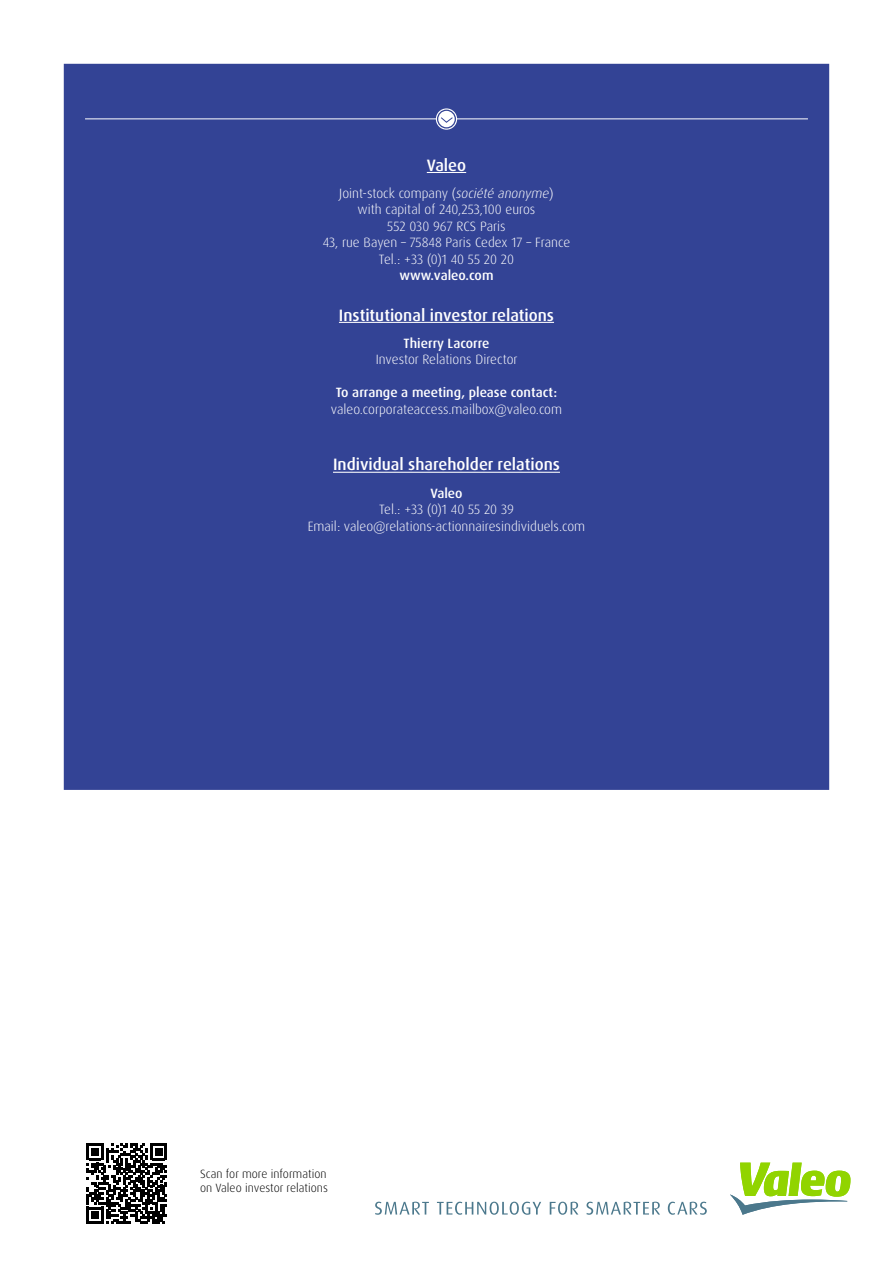
<style>
.page{position:relative;width:893px;height:1263px;background:#fff}
.page>*{position:absolute;margin:0;border:0;box-sizing:border-box;transform-origin:0 0}
.t1{font:500 16.5px "Dax OT";color:#fff}
.t2{font:300 13.5px/16.5px "Dax OT";color:#fff;text-align:center}
.t3{font:500 13.5px "Dax OT";color:#fff}
.t4{font:300 12px/13.5px "Dax OT";color:#000}
.s1{font-style:italic}
</style>
<div class="page">
<div style="left:64px;top:64px;width:765px;height:726px;background:#334395"></div>
<svg style="left:730px;top:1162px;width:120px;height:53px"></svg>
<hr style="left:85px;top:119px;width:723px;height:1px;background:#fff">
<svg style="left:436px;top:108px;width:21px;height:22px"></svg>
<div style="left:437px;top:110px;width:19px;height:19px;border:1px solid #334395;border-radius:50%"></div>
<svg style="left:440px;top:117px;width:13px;height:6px"></svg>
<svg style="left:375px;top:1202px;width:54px;height:13px"></svg>
<svg style="left:437px;top:1202px;width:104px;height:13px"></svg>
<svg style="left:550px;top:1202px;width:28px;height:13px"></svg>
<svg style="left:586px;top:1202px;width:74px;height:13px"></svg>
<svg style="left:668px;top:1202px;width:39px;height:13px"></svg>
<svg style="left:87px;top:1143px;width:80px;height:81px"></svg>
<hr style="left:427px;top:172px;width:39px;height:1px;background:#fff">
<hr style="left:339px;top:322px;width:215px;height:1px;background:#fff">
<hr style="left:333px;top:472px;width:227px;height:1px;background:#fff">
<p class="t1" style="left:427px;top:154px;width:41px">Valeo</p>
<p class="t2" style="left:323px;top:185px;width:249px">Joint-stock company (<span class="s1">société anonyme</span>)<br>with capital of 240,253,100 euros<br>552 030 967 RCS Paris<br>43, rue Bayen – 75848 Paris Cedex 17 – France<br>Tel.: +33 (0)1 40 55 20 20</p>
<p class="t3" style="left:399px;top:267px;width:96px">www.valeo.com</p>
<p class="t1" style="left:339px;top:304px;width:217px">Institutional investor relations</p>
<p class="t3" style="left:403px;top:334px;width:87px">Thierry Lacorre</p>
<p class="t2" style="left:376px;top:351px;width:143px">Investor Relations Director</p>
<p class="t3" style="left:336px;top:384px;width:223px">To arrange a meeting, please contact:</p>
<p class="t2" style="left:331px;top:401px;width:233px">valeo.corporateaccess.mailbox@valeo.com</p>
<p class="t1" style="left:333px;top:454px;width:228px">Individual shareholder relations</p>
<p class="t3" style="left:430px;top:484px;width:34px">Valeo</p>
<p class="t2" style="left:308px;top:501px;width:279px">Tel.: +33 (0)1 40 55 20 39<br>Email: valeo@relations-actionnairesindividuels.com</p>
<p class="t4" style="left:200px;top:1168px;width:129px">Scan for more information on Valeo investor relations</p>
</div>
